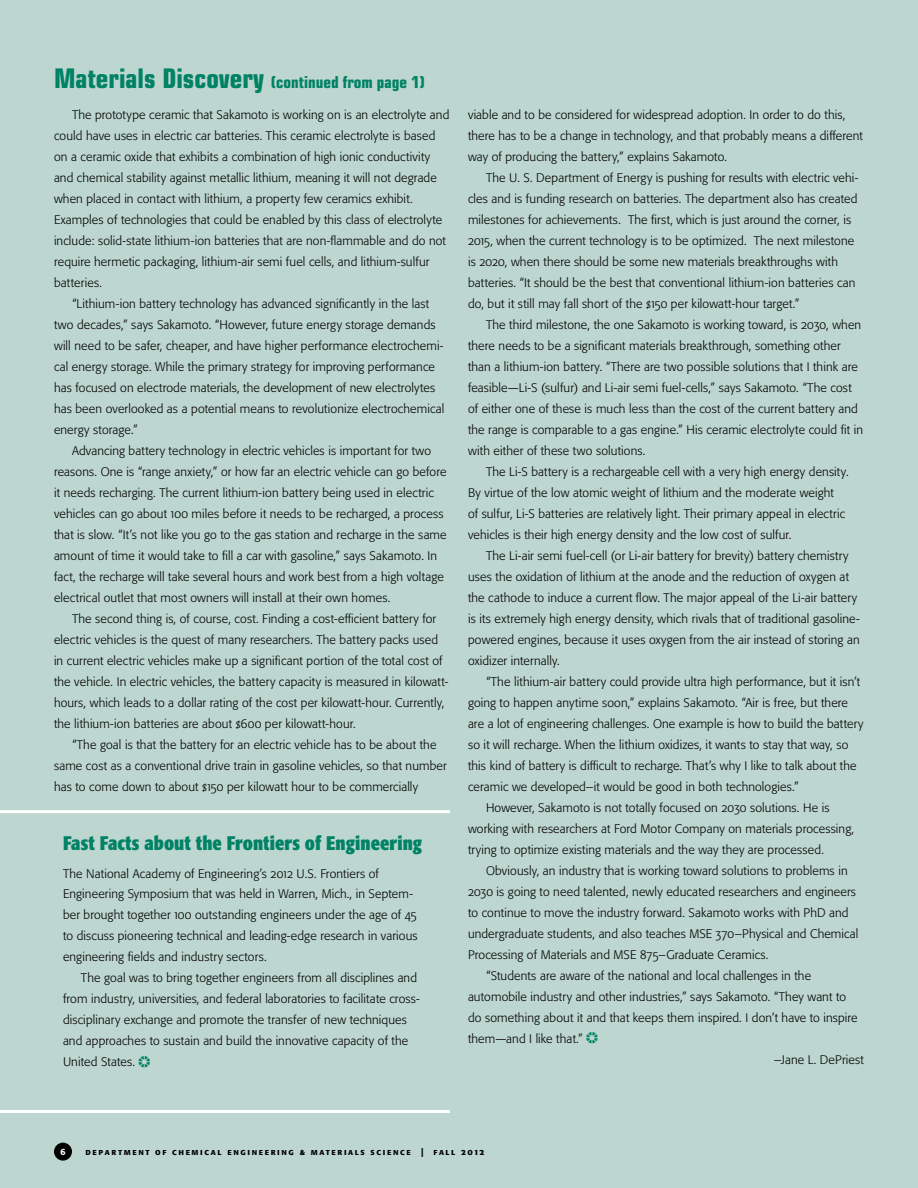
<style>
.page{position:relative;width:918px;height:1188px;background:#bdd6cf}
.page>*{position:absolute;margin:0;border:0;box-sizing:border-box;transform-origin:0 0}
.t1{font:700 condensed 19.5px "Formata Pro";color:#008265}
.t2{font:700 condensed 16.5px "Eurostile LT Std";color:#008265}
.t3{font:300 12.3px/21px "Formata Pro";letter-spacing:.01em;color:#000}
.t4{font:500 9px "Formata Pro";letter-spacing:.18em;color:#000}
.t5{font:500 9px "Formata Pro";color:#fff}
.s1{font-size:27px}
.s2{font-family:"Chuckbats";font-weight:400;font-size:15px;color:#008265}
</style>
<div class="page">
<div style="left:54px;top:1143px;width:18px;height:18px;background:#000;border-radius:50%"></div>
<hr style="left:0;top:810px;width:450px;height:3px;background:#fff">
<hr style="left:0;top:1110px;width:450px;height:3px;background:#fff">
<h2 class="t2" style="left:54px;top:72px;width:373px"><span class="s1">Materials Discovery</span> (continued from page 1)</h2>
<p class="t3" style="left:72px;top:105px;width:379px">The prototype ceramic that Sakamoto is working on is an electrolyte and</p>
<p class="t3" style="left:54px;top:126px;width:383px">could have uses in electric car batteries. This ceramic electrolyte is based</p>
<p class="t3" style="left:54px;top:147px;width:378px">on a ceramic oxide that exhibits a combination of high ionic conductivity</p>
<p class="t3" style="left:54px;top:168px;width:384px">and chemical stability against metallic lithium, meaning it will not degrade</p>
<p class="t3" style="left:54px;top:189px;width:360px">when placed in contact with lithium, a property few ceramics exhibit.</p>
<p class="t3" style="left:54px;top:210px;width:390px">Examples of technologies that could be enabled by this class of electrolyte</p>
<p class="t3" style="left:54px;top:231px;width:393px">include: solid-state lithium-ion batteries that are non-flammable and do not</p>
<p class="t3" style="left:54px;top:252px;width:377px">require hermetic packaging, lithium-air semi fuel cells, and lithium-sulfur</p>
<p class="t3" style="left:54px;top:273px;width:49px">batteries.</p>
<p class="t3" style="left:72px;top:294px;width:359px">“Lithium-ion battery technology has advanced significantly in the last</p>
<p class="t3" style="left:54px;top:315px;width:383px">two decades,” says Sakamoto. “However, future energy storage demands</p>
<p class="t3" style="left:54px;top:336px;width:391px">will need to be safer, cheaper, and have higher performance electrochemi-</p>
<p class="t3" style="left:54px;top:357px;width:382px">cal energy storage. While the primary strategy for improving performance</p>
<p class="t3" style="left:54px;top:378px;width:383px">has focused on electrode materials, the development of new electrolytes</p>
<p class="t3" style="left:54px;top:399px;width:392px">has been overlooked as a potential means to revolutionize electrochemical</p>
<p class="t3" style="left:54px;top:420px;width:85px">energy storage.”</p>
<p class="t3" style="left:72px;top:441px;width:361px">Advancing battery technology in electric vehicles is important for two</p>
<p class="t3" style="left:54px;top:462px;width:394px">reasons. One is “range anxiety,” or how far an electric vehicle can go before</p>
<p class="t3" style="left:54px;top:483px;width:381px">it needs recharging. The current lithium-ion battery being used in electric</p>
<p class="t3" style="left:54px;top:504px;width:391px">vehicles can go about 100 miles before it needs to be recharged, a process</p>
<p class="t3" style="left:54px;top:525px;width:394px">that is slow. “It’s not like you go to the gas station and recharge in the same</p>
<p class="t3" style="left:54px;top:546px;width:385px">amount of time it would take to fill a car with gasoline,” says Sakamoto. In</p>
<p class="t3" style="left:54px;top:567px;width:391px">fact, the recharge will take several hours and work best from a high voltage</p>
<p class="t3" style="left:54px;top:588px;width:338px">electrical outlet that most owners will install at their own homes.</p>
<p class="t3" style="left:72px;top:609px;width:366px">The second thing is, of course, cost. Finding a cost-efficient battery for</p>
<p class="t3" style="left:54px;top:630px;width:386px">electric vehicles is the quest of many researchers. The battery packs used</p>
<p class="t3" style="left:54px;top:651px;width:390px">in current electric vehicles make up a significant portion of the total cost of</p>
<p class="t3" style="left:54px;top:672px;width:396px">the vehicle. In electric vehicles, the battery capacity is measured in kilowatt-</p>
<p class="t3" style="left:54px;top:693px;width:392px">hours, which leads to a dollar rating of the cost per kilowatt-hour. Currently,</p>
<p class="t3" style="left:54px;top:714px;width:303px">the lithium-ion batteries are about $600 per kilowatt-hour.</p>
<p class="t3" style="left:72px;top:735px;width:366px">“The goal is that the battery for an electric vehicle has to be about the</p>
<p class="t3" style="left:54px;top:756px;width:394px">same cost as a conventional drive train in gasoline vehicles, so that number</p>
<p class="t3" style="left:54px;top:777px;width:366px">has to come down to about $150 per kilowatt hour to be commercially</p>
<h1 class="t1" style="left:63px;top:830px;width:361px">Fast Facts about the Frontiers of Engineering</h1>
<p class="t3" style="left:63px;top:863px;width:356px">The National Academy of Engineering’s 2012 U.S. Frontiers of Engineering Symposium that was held in Warren, Mich., in Septem&shy;ber brought together 100 outstanding engineers under the age of 45 to discuss pioneering technical and leading-edge research in various engineering fields and industry sectors.</p>
<p class="t3" style="left:63px;top:968px;width:358px;text-indent:18px">The goal was to bring together engineers from all disciplines and from industry, universities, and federal laboratories to facilitate cross&shy;disciplinary exchange and promote the transfer of new techniques and approaches to sustain and build the innovative capacity of the United States. <span class="s2">e</span></p>
<p class="t3" style="left:468px;top:105px;width:396px">viable and to be considered for widespread adoption. In order to do this, there has to be a change in technology, and that probably means a different way of producing the battery,” explains Sakamoto.</p>
<p class="t3" style="left:468px;top:168px;width:392px;text-indent:18px">The U. S. Department of Energy is pushing for results with electric vehi&shy;cles and is funding research on batteries. The department also has created milestones for achievements. The first, which is just around the corner, is 2015, when the current technology is to be optimized. The next milestone is 2020, when there should be some new materials breakthroughs with batteries. “It should be the best that conventional lithium-ion batteries can do, but it still may fall short of the $150 per kilowatt-hour target.”</p>
<p class="t3" style="left:468px;top:315px;width:397px;text-indent:18px">The third milestone, the one Sakamoto is working toward, is 2030, when there needs to be a significant materials breakthrough, something other than a lithium-ion battery. “There are two possible solutions that I think are feasible—Li-S (sulfur) and Li-air semi fuel-cells,” says Sakamoto. “The cost of either one of these is much less than the cost of the current battery and the range is comparable to a gas engine.” His ceramic electrolyte could fit in with either of these two solutions.</p>
<p class="t3" style="left:468px;top:462px;width:382px;text-indent:18px">The Li-S battery is a rechargeable cell with a very high energy density.<br>By virtue of the low atomic weight of lithium and the moderate weight<br>of sulfur, Li-S batteries are relatively light. Their primary appeal in electric vehicles is their high energy density and the low cost of sulfur.</p>
<p class="t3" style="left:468px;top:545px;width:393px;text-indent:18px">The Li-air semi fuel-cell (or Li-air battery for brevity) battery chemistry uses the oxidation of lithium at the anode and the reduction of oxygen at the cathode to induce a current flow. The major appeal of the Li-air battery is its extremely high energy density, which rivals that of traditional gasoline&shy;powered engines, because it uses oxygen from the air instead of storing an oxidizer internally.</p>
<p class="t3" style="left:486px;top:671px;width:376px">“The lithium-air battery could provide ultra high performance, but it isn’t</p>
<p class="t3" style="left:468px;top:692px;width:382px">going to happen anytime soon,” explains Sakamoto. “Air is free, but there</p>
<p class="t3" style="left:468px;top:713px;width:397px">are a lot of engineering challenges. One example is how to build the battery</p>
<p class="t3" style="left:468px;top:734px;width:382px">so it will recharge. When the lithium oxidizes, it wants to stay that way, so</p>
<p class="t3" style="left:468px;top:755px;width:390px">this kind of battery is difficult to recharge. That’s why I like to talk about the</p>
<p class="t3" style="left:468px;top:776px;width:332px">ceramic we developed–it would be good in both technologies.”</p>
<p class="t3" style="left:486px;top:797px;width:345px">However, Sakamoto is not totally focused on 2030 solutions. He is</p>
<p class="t3" style="left:468px;top:818px;width:388px">working with researchers at Ford Motor Company on materials processing,</p>
<p class="t3" style="left:468px;top:839px;width:357px">trying to optimize existing materials and the way they are processed.</p>
<p class="t3" style="left:486px;top:860px;width:363px">Obviously, an industry that is working toward solutions to problems in</p>
<p class="t3" style="left:468px;top:881px;width:390px">2030 is going to need talented, newly educated researchers and engineers</p>
<p class="t3" style="left:468px;top:902px;width:382px">to continue to move the industry forward. Sakamoto works with PhD and</p>
<p class="t3" style="left:468px;top:923px;width:392px">undergraduate students, and also teaches MSE 370–Physical and Chemical</p>
<p class="t3" style="left:468px;top:944px;width:302px">Processing of Materials and MSE 875–Graduate Ceramics.</p>
<p class="t3" style="left:486px;top:965px;width:327px">“Students are aware of the national and local challenges in the</p>
<p class="t3" style="left:468px;top:986px;width:380px">automobile industry and other industries,” says Sakamoto. “They want to</p>
<p class="t3" style="left:468px;top:1007px;width:391px">do something about it and that keeps them inspired. I don’t have to inspire</p>
<p class="t3" style="left:468px;top:1028px;width:132px">them—and I like that.” <span class="s2">e</span></p>
<p class="t3" style="left:774px;top:1050px;width:91px">–Jane L. DePriest</p>
<p class="t5" style="left:60px;top:1146px;width:7px">6</p>
<p class="t4" style="left:86px;top:1146px;width:400px">department of chemical engineering &amp; materials science | fall 2012</p>
</div>
